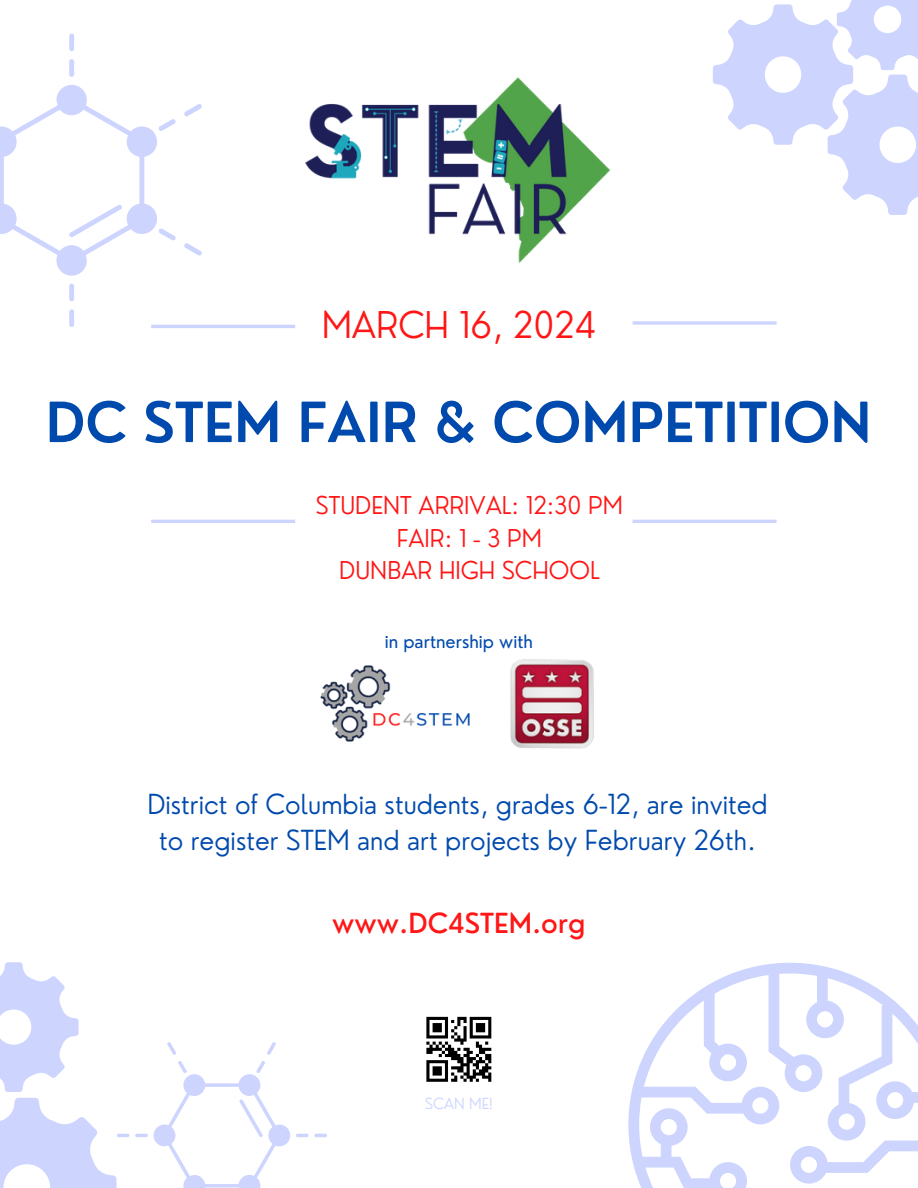
<style>
.page{position:relative;width:918px;height:1188px;background:#fff}
.page>*{position:absolute;margin:0;border:0;box-sizing:border-box;transform-origin:0 0}
.t1{font:600 54px "Nourd";color:#004aad}
.t2{font:300 36px "Nourd";color:#ff1616}
.t3{font:300 27px/36px "Nourd";color:#004aad;text-align:center}
.t4{font:500 27px "Nourd";color:#ff1616}
.t5{font:300 24px/32.7px "Nourd";color:#ff1616;text-align:center}
.t6{font:18px "Nourd";color:#004aad}
.t7{font:300 15px "Nourd";color:#cdd5ff}
</style>
<div class="page">
<svg style="left:267px;top:1042px;width:9px;height:13px"></svg>
<svg style="left:167px;top:1042px;width:9px;height:13px"></svg>
<svg style="left:0;top:962px;width:148px;height:226px"></svg>
<svg style="left:296px;top:1134px;width:31px;height:3px"></svg>
<svg style="left:154px;top:1061px;width:136px;height:127px"></svg>
<svg style="left:426px;top:1017px;width:65px;height:65px"></svg>
<svg style="left:628px;top:963px;width:290px;height:225px"></svg>
<svg style="left:713px;top:0;width:205px;height:215px;fill:#ced5ff"></svg>
<hr style="left:151px;top:520px;width:144px;height:3px;background:#cdd5ff">
<svg style="left:633px;top:321px;width:144px;height:4px"></svg>
<hr style="left:633px;top:520px;width:144px;height:3px;background:#cdd5ff">
<hr style="left:151px;top:325px;width:144px;height:3px;background:#cdd5ff">
<svg style="left:184px;top:243px;width:18px;height:13px"></svg>
<svg style="left:184px;top:104px;width:18px;height:12px"></svg>
<div style="left:69px;top:59px;width:5px;height:18px;background:#cdd5ff;border-radius:2px"></div>
<div style="left:69px;top:33px;width:5px;height:18px;background:#cdd5ff;border-radius:2px"></div>
<div style="left:69px;top:309px;width:5px;height:18px;background:#cdd5ff;border-radius:2px"></div>
<div style="left:69px;top:284px;width:5px;height:17px;background:#cdd5ff;border-radius:2px"></div>
<svg style="left:0;top:85px;width:176px;height:191px"></svg>
<img style="left:320px;top:659px;width:274px;height:90px">
<img style="left:305px;top:77px;width:306px;height:186px">
<p class="t2" style="left:322px;top:302px;width:276px">MARCH 16, 2024</p>
<h5 class="t1" style="left:46px;top:388px;width:827px">DC STEM FAIR &amp; COMPETITION</h5>
<p class="t5" style="left:316px;top:489px;width:309px">STUDENT ARRIVAL: 12:30 PM<br>FAIR: 1 - 3 PM<br>DUNBAR HIGH SCHOOL</p>
<h1 class="t6" style="left:385px;top:630px;width:150px">in partnership with</h1>
<h6 class="t3" style="left:147px;top:786px;width:622px">District of Columbia students, grades 6-12, are invited to register STEM and art projects by February 26th.</h6>
<p class="t4" style="left:332px;top:906px;width:255px">www.DC4STEM.org</p>
<p class="t7" style="left:425px;top:1094px;width:69px">SCAN ME!</p>
</div>
